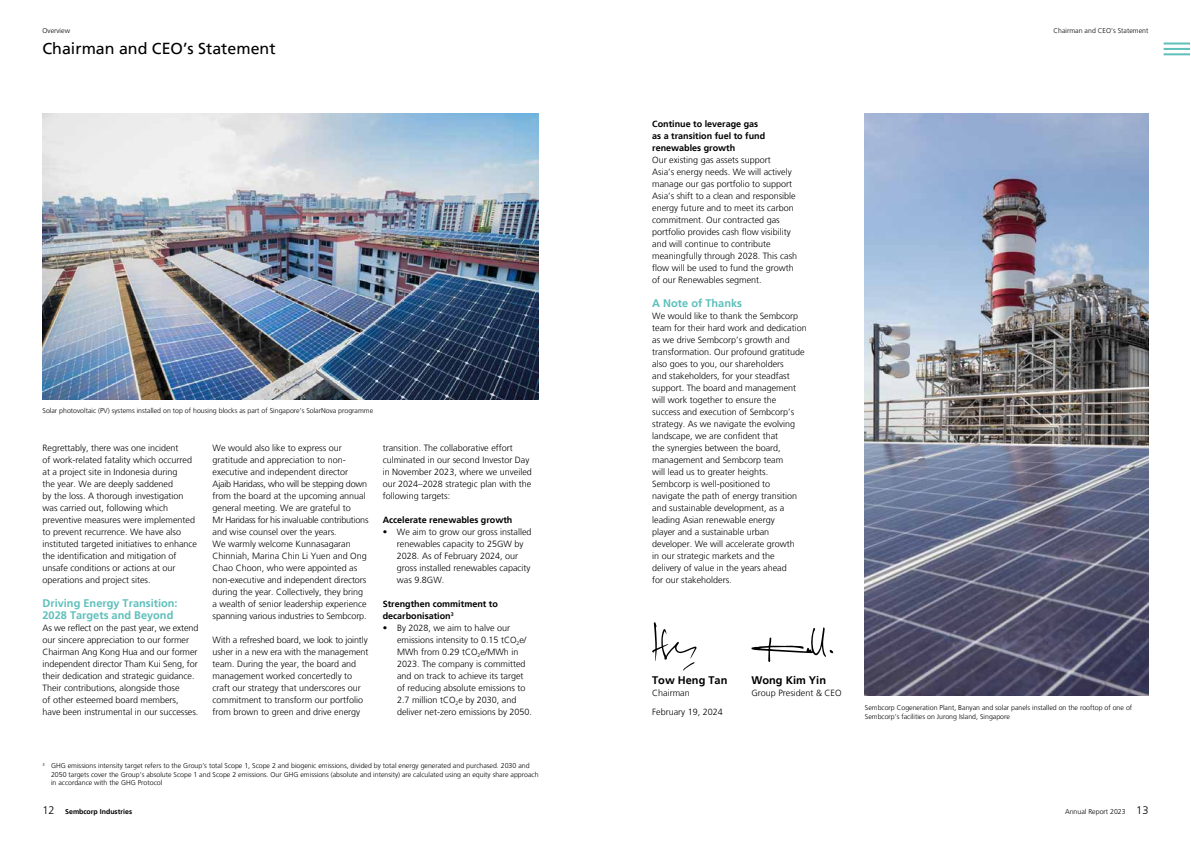
<style>
.page{position:relative;width:1191px;height:842px;background:#fff}
.page>*{position:absolute;margin:0;border:0;box-sizing:border-box;transform-origin:0 0}
.t1{font:16px "Frutiger LT";color:#000}
.t2{font:700 11px/12px "Frutiger LT";color:#5ebfbb}
.t3{font:700 11px "Frutiger LT";color:#000}
.t4{font:300 9px/12px "Frutiger LT";color:#000}
.t5{font:700 9px/12px "Frutiger LT";color:#000}
.t6{font:300 7px/8.5px "Frutiger LT";color:#000}
.t7{font:700 7px "Frutiger LT";color:#000}
.s1{font-weight:300;font-size:11px}
.s2{font-size:11px}
</style>
<div class="page">
<svg style="left:652px;top:622px;width:45px;height:49px"></svg>
<svg style="left:751px;top:627px;width:82px;height:35px"></svg>
<img style="left:43px;top:113px;width:496px;height:287px">
<img style="left:865px;top:113px;width:283px;height:583px">
<hr style="left:1163px;top:43px;width:27px;height:2px;background:#5ebfbb">
<hr style="left:1163px;top:48px;width:27px;height:2px;background:#5ebfbb">
<hr style="left:1163px;top:53px;width:27px;height:2px;background:#5ebfbb">
<p class="t6" style="left:43px;top:27px;width:29px">Overview</p>
<h1 class="t1" style="left:43px;top:39px;width:234px">Chairman and CEO’s Statement</h1>
<p class="t6" style="left:43px;top:407px;width:332px">Solar photovoltaic (PV) systems installed on top of housing blocks as part of Singapore’s SolarNova programme</p>
<p class="t4" style="left:43px;top:442px;width:156px">Regrettably, there was one incident<br>of work-related fatality which occurred at a project site in Indonesia during<br>the year. We are deeply saddened<br>by the loss. A thorough investigation was carried out, following which preventive measures were implemented to prevent recurrence. We have also instituted targeted initiatives to enhance the identification and mitigation of unsafe conditions or actions at our operations and project sites.</p>
<p class="t2" style="left:43px;top:597px;width:137px">Driving Energy Transition:<br>2028 Targets and Beyond</p>
<p class="t4" style="left:42px;top:622px;width:157px">As we reflect on the past year, we extend our sincere appreciation to our former Chairman Ang Kong Hua and our former independent director Tham Kui Seng, for their dedication and strategic guidance.<br>Their contributions, alongside those<br>of other esteemed board members, have been instrumental in our successes.</p>
<p class="t4" style="left:213px;top:442px;width:157px">We would also like to express our gratitude and appreciation to non&shy;executive and independent director Ajaib Haridass, who will be stepping down from the board at the upcoming annual general meeting. We are grateful to<br>Mr Haridass for his invaluable contributions and wise counsel over the years.<br>We warmly welcome Kunnasagaran Chinniah, Marina Chin Li Yuen and Ong Chao Choon, who were appointed as non-executive and independent directors during the year. Collectively, they bring a wealth of senior leadership experience spanning various industries to Sembcorp.</p>
<p class="t4" style="left:213px;top:633px;width:157px">With a refreshed board, we look to jointly usher in a new era with the management team. During the year, the board and management worked concertedly to craft our strategy that underscores our commitment to transform our portfolio from brown to green and drive energy</p>
<p class="t4" style="left:383px;top:441px;width:151px">transition. The collaborative effort culminated in our second Investor Day in November 2023, where we unveiled our 2024–2028 strategic plan with the following targets:</p>
<p class="t5" style="left:383px;top:513px;width:131px">Accelerate renewables growth</p>
<p class="t4" style="left:397px;top:525px;width:136px;text-indent:-14px">• We aim to grow our gross installed renewables capacity to 25GW by<br>2028. As of February 2024, our gross installed renewables capacity was 9.8GW.</p>
<p class="t5" style="left:383px;top:597px;width:117px">Strengthen commitment to decarbonisation<sup>3</sup></p>
<p class="t4" style="left:397px;top:622px;width:137px;text-indent:-14px">• By 2028, we aim to halve our emissions intensity to 0.15 tCO<sub>2</sub>e/<br>MWh from 0.29 tCO<sub>2</sub>e/MWh in<br>2023. The company is committed and on track to achieve its target of reducing absolute emissions to<br>2.7 million tCO<sub>2</sub>e by 2030, and deliver net-zero emissions by 2050.</p>
<p class="t5" style="left:652px;top:117px;width:115px">Continue to leverage gas as a transition fuel to fund renewables growth</p>
<p class="t4" style="left:652px;top:154px;width:147px">Our existing gas assets support<br>Asia’s energy needs. We will actively manage our gas portfolio to support Asia’s shift to a clean and responsible energy future and to meet its carbon commitment. Our contracted gas portfolio provides cash flow visibility and will continue to contribute meaningfully through 2028. This cash flow will be used to fund the growth of our Renewables segment.</p>
<p class="t2" style="left:652px;top:297px;width:91px">A Note of Thanks</p>
<p class="t4" style="left:652px;top:310px;width:156px">We would like to thank the Sembcorp team for their hard work and dedication as we drive Sembcorp’s growth and transformation. Our profound gratitude also goes to you, our shareholders<br>and stakeholders, for your steadfast support. The board and management will work together to ensure the<br>success and execution of Sembcorp’s strategy. As we navigate the evolving landscape, we are confident that<br>the synergies between the board, management and Sembcorp team<br>will lead us to greater heights.<br>Sembcorp is well-positioned to<br>navigate the path of energy transition and sustainable development, as a leading Asian renewable energy<br>player and a sustainable urban developer. We will accelerate growth<br>in our strategic markets and the<br>delivery of value in the years ahead<br>for our stakeholders.</p>
<p class="t6" style="left:1053px;top:27px;width:96px">Chairman and CEO’s Statement</p>
<p class="t3" style="left:652px;top:674px;width:77px">Tow Heng Tan</p>
<p class="t4" style="left:652px;top:687px;width:39px">Chairman</p>
<p class="t4" style="left:652px;top:706px;width:72px">February 19, 2024</p>
<p class="t3" style="left:751px;top:674px;width:76px">Wong Kim Yin</p>
<p class="t4" style="left:751px;top:687px;width:92px">Group President &amp; CEO</p>
<p class="t6" style="left:865px;top:704px;width:269px">Sembcorp Cogeneration Plant, Banyan and solar panels installed on the rooftop of one of<br>Sembcorp’s facilities on Jurong Island, Singapore</p>
<p class="t6" style="left:51px;top:762px;width:489px;text-indent:-9px"><sup>3</sup> GHG emissions intensity target refers to the Group’s total Scope 1, Scope 2 and biogenic emissions, divided by total energy generated and purchased. 2030 and<br>2050 targets cover the Group’s absolute Scope 1 and Scope 2 emissions. Our GHG emissions (absolute and intensity) are calculated using an equity share approach in accordance with the GHG Protocol</p>
<p class="t7" style="left:43px;top:807px;width:91px"><span class="s1">12</span> Sembcorp Industries</p>
<p class="t6" style="left:1065px;top:807px;width:85px">Annual Report 2023 <span class="s2">13</span></p>
</div>
